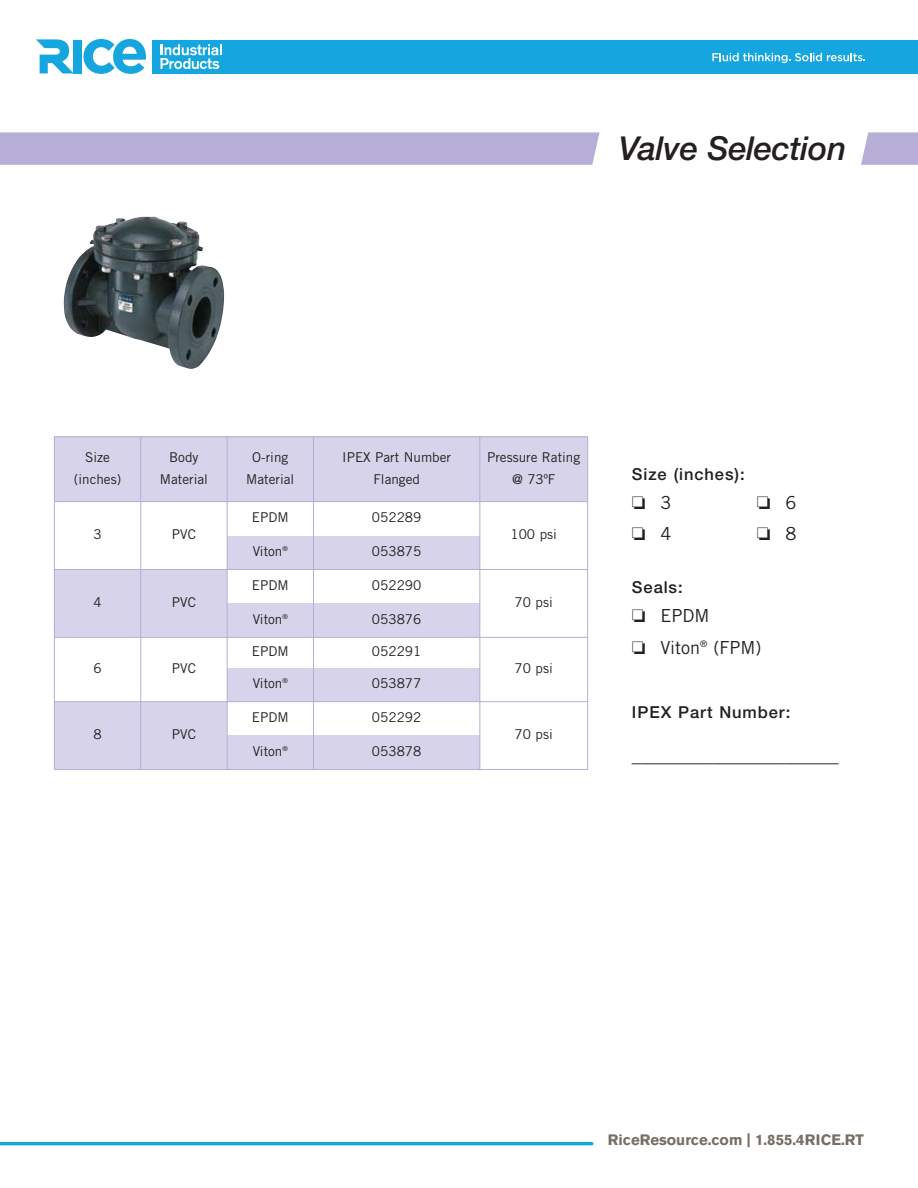
<style>
.page{position:relative;width:918px;height:1188px;background:#fff}
.page>*{position:absolute;margin:0;border:0;box-sizing:border-box;transform-origin:0 0}
.t1{font:italic 500 33px "Helvetica Neue LT";letter-spacing:-.01em;color:#231f20}
.t2{font:18px/31.5px "Trade Gothic";color:#231f20}
.t3{font:500 16.5px "Helvetica Neue LT";letter-spacing:.055em;color:#231f20}
.copy_white{font:700 15px "Akzidenz Grotesk Std";color:#786e64}
.t4{font:13.5px/22.5px "Trade Gothic";color:#231f20;text-align:center}
</style>
<div class="page">
<div style="left:153px;top:40px;width:765px;height:33px;background:#16a6df"></div>
<svg style="left:84px;top:39px;width:62px;height:35px"></svg>
<div style="left:73px;top:40px;width:8px;height:33px;background:#16a6df"></div>
<svg style="left:36px;top:39px;width:37px;height:34px"></svg>
<hr style="left:0;top:1142px;width:593px;height:3px;background:#16a6df">
<svg style="left:160px;top:44px;width:62px;height:25px"></svg>
<svg style="left:712px;top:53px;width:153px;height:10px"></svg>
<svg style="left:861px;top:132px;width:57px;height:33px"></svg>
<div style="left:0;top:132px;width:600px;height:33px;background:#b6aed6"></div>
<img style="left:63px;top:217px;width:161px;height:152px">
<div style="left:54px;top:436px;width:87px;height:66px;background:#d7d3ea"></div>
<div style="left:141px;top:436px;width:86px;height:66px;background:#d7d3ea"></div>
<div style="left:227px;top:436px;width:87px;height:66px;background:#d7d3ea"></div>
<div style="left:314px;top:436px;width:166px;height:66px;background:#d7d3ea"></div>
<div style="left:480px;top:436px;width:108px;height:66px;background:#d7d3ea"></div>
<div style="left:227px;top:536px;width:87px;height:33px;background:#d7d3ea"></div>
<div style="left:314px;top:536px;width:166px;height:33px;background:#d7d3ea"></div>
<div style="left:54px;top:569px;width:87px;height:68px;background:#d7d3ea"></div>
<div style="left:141px;top:569px;width:86px;height:68px;background:#d7d3ea"></div>
<div style="left:227px;top:603px;width:87px;height:34px;background:#d7d3ea"></div>
<div style="left:314px;top:603px;width:166px;height:34px;background:#d7d3ea"></div>
<div style="left:227px;top:668px;width:87px;height:34px;background:#d7d3ea"></div>
<div style="left:314px;top:668px;width:166px;height:34px;background:#d7d3ea"></div>
<div style="left:54px;top:702px;width:87px;height:68px;background:#d7d3ea"></div>
<div style="left:141px;top:702px;width:86px;height:68px;background:#d7d3ea"></div>
<div style="left:227px;top:736px;width:87px;height:34px;background:#d7d3ea"></div>
<div style="left:314px;top:736px;width:166px;height:34px;background:#d7d3ea"></div>
<hr style="left:54px;top:436px;width:1px;height:334px;background:#b6aed6">
<hr style="left:140px;top:436px;width:1px;height:334px;background:#b6aed6">
<hr style="left:227px;top:436px;width:1px;height:334px;background:#b6aed6">
<hr style="left:313px;top:436px;width:1px;height:334px;background:#b6aed6">
<hr style="left:479px;top:436px;width:1px;height:334px;background:#b6aed6">
<hr style="left:587px;top:436px;width:1px;height:334px;background:#b6aed6">
<hr style="left:54px;top:436px;width:534px;height:1px;background:#b6aed6">
<hr style="left:54px;top:501px;width:534px;height:1px;background:#b6aed6">
<hr style="left:54px;top:569px;width:534px;height:1px;background:#b6aed6">
<hr style="left:54px;top:637px;width:534px;height:1px;background:#b6aed6">
<hr style="left:54px;top:701px;width:534px;height:1px;background:#b6aed6">
<hr style="left:54px;top:769px;width:534px;height:1px;background:#b6aed6">
<p class="t1" style="left:619px;top:129px;width:229px">Valve Selection</p>
<p class="t4" style="left:74px;top:445px;width:49px">Size (inches)</p>
<p class="t4" style="left:160px;top:445px;width:49px">Body<br>Material</p>
<p class="t4" style="left:246px;top:445px;width:49px">O-ring<br>Material</p>
<p class="t4" style="left:342px;top:445px;width:110px">IPEX Part Number<br>Flanged</p>
<p class="t4" style="left:487px;top:445px;width:95px">Pressure Rating @ 73ºF</p>
<p class="t4" style="left:252px;top:506px;width:38px">EPDM</p>
<p class="t4" style="left:372px;top:506px;width:51px">052289</p>
<p class="t4" style="left:93px;top:523px;width:10px">3</p>
<p class="t4" style="left:172px;top:523px;width:26px">PVC</p>
<p class="t4" style="left:510px;top:523px;width:48px">100 psi</p>
<p class="t4" style="left:253px;top:540px;width:37px">Viton<sup>®</sup></p>
<p class="t4" style="left:372px;top:540px;width:51px">053875</p>
<p class="t4" style="left:252px;top:574px;width:38px">EPDM</p>
<p class="t4" style="left:372px;top:574px;width:51px">052290</p>
<p class="t4" style="left:93px;top:591px;width:10px">4</p>
<p class="t4" style="left:172px;top:591px;width:26px">PVC</p>
<p class="t4" style="left:515px;top:591px;width:40px">70 psi</p>
<p class="t4" style="left:253px;top:608px;width:37px">Viton<sup>®</sup></p>
<p class="t4" style="left:372px;top:608px;width:51px">053876</p>
<p class="t4" style="left:252px;top:640px;width:38px">EPDM</p>
<p class="t4" style="left:372px;top:640px;width:51px">052291</p>
<p class="t4" style="left:93px;top:657px;width:10px">6</p>
<p class="t4" style="left:172px;top:657px;width:26px">PVC</p>
<p class="t4" style="left:515px;top:657px;width:40px">70 psi</p>
<p class="t4" style="left:253px;top:672px;width:37px">Viton<sup>®</sup></p>
<p class="t4" style="left:372px;top:672px;width:51px">053877</p>
<p class="t4" style="left:252px;top:706px;width:38px">EPDM</p>
<p class="t4" style="left:372px;top:706px;width:51px">052292</p>
<p class="t4" style="left:93px;top:723px;width:10px">8</p>
<p class="t4" style="left:172px;top:723px;width:26px">PVC</p>
<p class="t4" style="left:515px;top:723px;width:40px">70 psi</p>
<p class="t4" style="left:253px;top:740px;width:37px">Viton<sup>®</sup></p>
<p class="t4" style="left:372px;top:740px;width:51px">053878</p>
<p class="t3" style="left:632px;top:464px;width:114px">Size (inches):</p>
<p class="t2" style="left:632px;top:486px;width:41px">❏ 3 ❏ 4</p>
<p class="t2" style="left:757px;top:486px;width:41px">❏ 6 ❏ 8</p>
<p class="t3" style="left:632px;top:577px;width:52px">Seals:</p>
<p class="t2" style="left:632px;top:600px;width:131px">❏ EPDM<br>❏ Viton<sup>®</sup> (FPM)</p>
<p class="t3" style="left:632px;top:702px;width:160px">IPEX Part Number:</p>
<p class="t2" style="left:632px;top:740px;width:209px">_______________________</p>
<p class="copy_white" style="left:608px;top:1131px;width:258px">RiceResource.com | 1.855.4RICE.RT</p>
</div>
